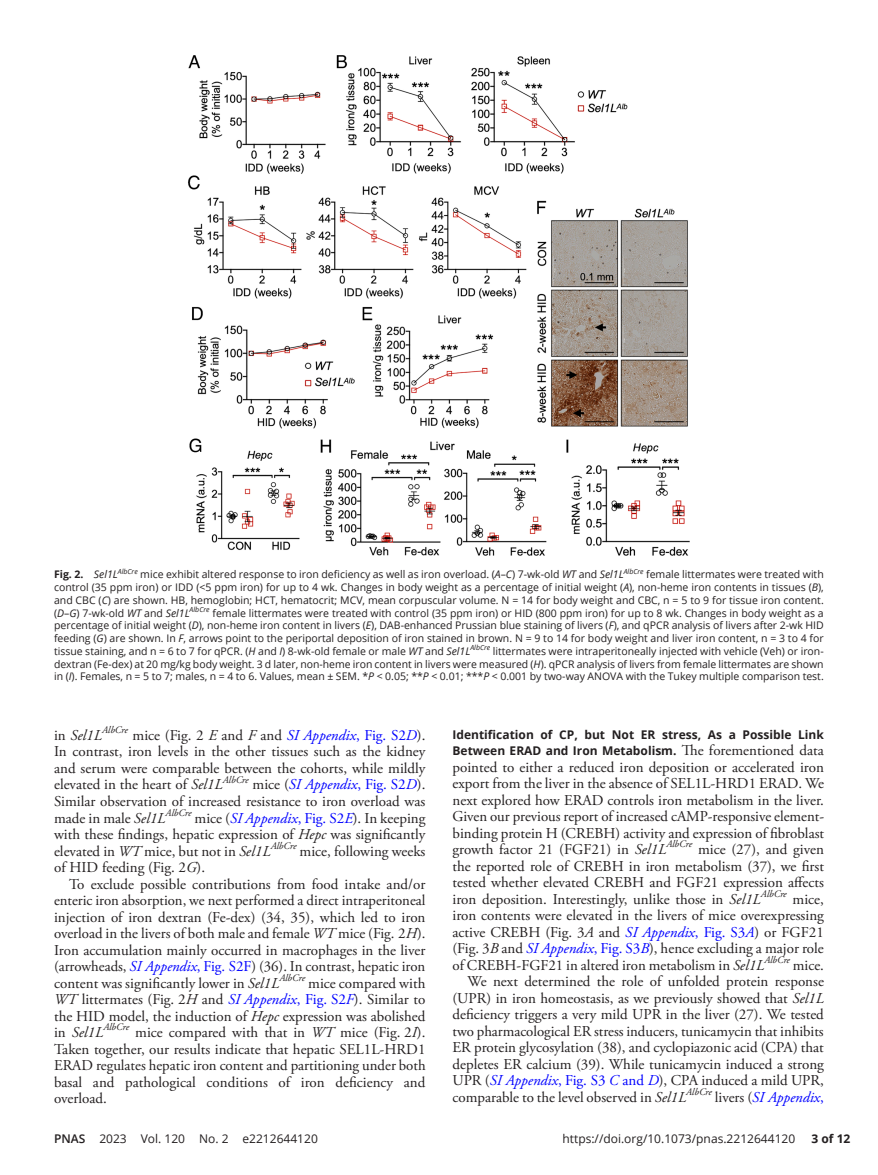
<style>
.page{position:relative;width:878px;height:1175px;background:#fff}
.page>*{position:absolute;margin:0;border:0;box-sizing:border-box;transform-origin:0 0}
.t1{font:15px/16.5px "Adobe Garamond Pro";color:#231f20;text-align:justify}
.t2{font:italic 15px "Adobe Garamond Pro";color:#00f}
.t3{font:italic 15px "Adobe Garamond Pro";color:#231f20}
.t4{font:700 12px/16.5px "Open Sans";color:#231f20}
.t5{font:12px "Open Sans";color:#231f20}
.t6{font:10.5px/12.8px "Open Sans";color:#231f20;text-align:justify}
.t7{font:700 10.5px "Open Sans";color:#231f20}
.t8{font:italic 10.05px "Adobe Garamond Pro";letter-spacing:-.02em;color:#231f20}
.t9{font:italic 7.05px "Open Sans";color:#231f20}
.s1{font-weight:400;font-style:italic}
.s2{font-style:italic}
.s3{font-style:normal}
.s4{font-style:italic;color:#00f}
.s5{color:#00f}
.s6{font-family:"Adobe Garamond Pro";font-weight:400;font-size:15px}
.s7{font-style:normal;color:#231f20}
.s8{font-weight:600}
</style>
<div class="page">
<img style="left:188px;top:55px;width:502px;height:501px">
<p class="t7" style="left:54px;top:567px;width:65px">Fig. 2. <span class="s1">Sel1L</span></p>
<p class="t9" style="left:118px;top:566px;width:21px">AlbCre</p>
<p class="t6" style="left:140px;top:568px;width:485px">mice exhibit altered response to iron deficiency as well as iron overload. (<span class="s2">A</span>–<span class="s2">C</span>) 7-wk-old <span class="s2">WT</span> and <span class="s2">Sel1L</span></p>
<p class="t9" style="left:623px;top:566px;width:21px">AlbCre</p>
<p class="t6" style="left:54px;top:568px;width:771px;text-indent:592px">female littermates were treated with control (35 ppm iron) or IDD (&lt;5 ppm iron) for up to 4 wk. Changes in body weight as a percentage of initial weight (<span class="s2">A</span>), non-heme iron contents in tissues (<span class="s2">B</span>), and CBC (<span class="s2">C</span>) are shown. HB, hemoglobin; HCT, hematocrit; MCV, mean corpuscular volume. N = 14 for body weight and CBC, n = 5 to 9 for tissue iron content. (<span class="s2">D</span>–<span class="s2">G</span>) 7-wk-old <span class="s2">WT</span> and <span class="s2">Sel1L</span></p>
<p class="t9" style="left:189px;top:604px;width:21px">AlbCre</p>
<p class="t6" style="left:54px;top:606px;width:771px;text-indent:158px">female littermates were treated with control (35 ppm iron) or HID (800 ppm iron) for up to 8 wk. Changes in body weight as a percentage of initial weight (<span class="s2">D</span>), non-heme iron content in livers (<span class="s2">E</span>), DAB-enhanced Prussian blue staining of livers (<span class="s2">F</span>), and qPCR analysis of livers after 2-wk HID feeding (<span class="s2">G</span>) are shown. In <span class="s2">F</span>, arrows point to the periportal deposition of iron stained in brown. N = 9 to 14 for body weight and liver iron content, n = 3 to 4 for tissue staining, and n = 6 to 7 for qPCR. (<span class="s2">H</span> and <span class="s2">I</span>) 8-wk-old female or male <span class="s2">WT</span> and <span class="s2">Sel1L</span></p>
<p class="t9" style="left:470px;top:642px;width:21px">AlbCre</p>
<p class="t6" style="left:54px;top:644px;width:771px;text-indent:438px">littermates were intraperitoneally injected with vehicle (Veh) or iron&shy;dextran (Fe-dex) at 20 mg/kg body weight. 3 d later, non-heme iron content in livers were measured (<span class="s2">H</span>). qPCR analysis of livers from female littermates are shown in (<span class="s2">I</span>). Females, n = 5 to 7; males, n = 4 to 6. Values, mean ± SEM. *<span class="s2">P</span> &lt; 0.05; **<span class="s2">P</span> &lt; 0.01; ***<span class="s2">P</span> &lt; 0.001 by two-way ANOVA with the Tukey multiple comparison test.</p>
<p class="t3" style="left:54px;top:726px;width:49px"><span class="s3">in</span> Sel1L</p>
<p class="t8" style="left:102px;top:724px;width:27px">AlbCre</p>
<p class="t1" style="left:54px;top:727px;width:373px;text-indent:78px">mice (Fig. 2 <span class="s2">E</span> and <span class="s2">F</span> and <span class="s4">SI Appendix</span><span class="s5">, Fig. S2</span><span class="s4">D</span>).<br>In contrast, iron levels in the other tissues such as the kidney and serum were comparable between the cohorts, while mildly elevated in the heart of <span class="s2">Sel1L</span></p>
<p class="t8" style="left:223px;top:773px;width:27px">AlbCre</p>
<p class="t1" style="left:54px;top:777px;width:373px;text-indent:198px">mice (<span class="s4">SI Appendix</span><span class="s5">, Fig. S2</span><span class="s4">D</span>).<br>Similar observation of increased resistance to iron overload was made in male <span class="s2">Sel1L</span></p>
<p class="t8" style="left:166px;top:806px;width:27px">AlbCre</p>
<p class="t1" style="left:54px;top:810px;width:373px;text-indent:140px">mice (<span class="s4">SI Appendix</span><span class="s5">, Fig. S2</span><span class="s4">E</span>). In keeping with these findings, hepatic expression of <span class="s2">Hepc</span> was significantly elevated in <span class="s2">WT</span> mice, but not in <span class="s2">Sel1L</span></p>
<p class="t8" style="left:271px;top:839px;width:27px">AlbCre</p>
<p class="t1" style="left:299px;top:843px;width:127px">mice, following weeks</p>
<p class="t1" style="left:54px;top:859px;width:153px">of HID feeding (Fig. 2<span class="s2">G</span>).</p>
<p class="t1" style="left:69px;top:876px;width:358px">To exclude possible contributions from food intake and/or</p>
<p class="t1" style="left:54px;top:892px;width:373px">enteric iron absorption, we next performed a direct intraperitoneal</p>
<p class="t1" style="left:54px;top:909px;width:373px">injection of iron dextran (Fe-dex) (34, 35), which led to iron</p>
<p class="t1" style="left:54px;top:925px;width:373px">overload in the livers of both male and female <span class="s2">WT</span> mice (Fig. 2<span class="s2">H</span>).</p>
<p class="t1" style="left:54px;top:942px;width:373px">Iron accumulation mainly occurred in macrophages in the liver</p>
<p class="t1" style="left:54px;top:958px;width:372px">(arrowheads, <span class="s4">SI Appendix</span><span class="s5">, Fig. S2F</span>) (36). In contrast, hepatic iron</p>
<p class="t1" style="left:54px;top:975px;width:227px">content was significantly lower in <span class="s2">Sel1L</span></p>
<p class="t8" style="left:279px;top:971px;width:27px">AlbCre</p>
<p class="t1" style="left:54px;top:975px;width:373px;text-indent:254px">mice compared with <span class="s2">WT</span> littermates (Fig. 2<span class="s2">H</span> and <span class="s4">SI Appendix</span><span class="s5">, Fig. S2</span><span class="s4">F</span>). Similar to the HID model, the induction of <span class="s2">Hepc</span> expression was abolished in <span class="s2">Sel1L</span></p>
<p class="t8" style="left:103px;top:1021px;width:27px">AlbCre</p>
<p class="t1" style="left:54px;top:1024px;width:373px;text-indent:81px">mice compared with that in <span class="s2">WT</span> mice (Fig. 2<span class="s2">I</span>).<br>Taken together, our results indicate that hepatic SEL1L-HRD1<br>ERAD regulates hepatic iron content and partitioning under both basal and pathological conditions of iron deficiency and overload.</p>
<p class="t4" style="left:452px;top:725px;width:373px">Identification of CP, but Not ER stress, As a Possible Link<br>Between ERAD and Iron Metabolism. <span class="s6">The forementioned data</span></p>
<p class="t1" style="left:452px;top:759px;width:373px">pointed to either a reduced iron deposition or accelerated iron export from the liver in the absence of SEL1L-HRD1 ERAD. We next explored how ERAD controls iron metabolism in the liver.<br>Given our previous report of increased cAMP-responsive element&shy;binding protein H (CREBH) activity and expression of fibroblast growth factor 21 (FGF21) in <span class="s2">Sel1L</span></p>
<p class="t8" style="left:666px;top:838px;width:27px">AlbCre</p>
<p class="t1" style="left:452px;top:841px;width:373px;text-indent:245px">mice (27), and given the reported role of CREBH in iron metabolism (37), we first tested whether elevated CREBH and FGF21 expression affects iron deposition. Interestingly, unlike those in <span class="s2">Sel1L</span></p>
<p class="t8" style="left:760px;top:887px;width:27px">AlbCre</p>
<p class="t1" style="left:452px;top:891px;width:373px;text-indent:340px">mice, iron contents were elevated in the livers of mice overexpressing active CREBH (Fig. 3<span class="s2">A</span> and <span class="s4">SI Appendix</span><span class="s5">, Fig. S3</span><span class="s4">A</span>) or FGF21 (Fig. 3<span class="s2">B</span> and <span class="s4">SI Appendix</span><span class="s5">, Fig. S3</span><span class="s4">B</span>), hence excluding a major role of CREBH-FGF21 in altered iron metabolism in <span class="s2">Sel1L</span></p>
<p class="t8" style="left:764px;top:953px;width:27px">AlbCre</p>
<p class="t1" style="left:792px;top:957px;width:33px">mice.</p>
<p class="t1" style="left:467px;top:973px;width:358px">We next determined the role of unfolded protein response</p>
<p class="t1" style="left:452px;top:990px;width:373px">(UPR) in iron homeostasis, as we previously showed that <span class="s2">Sel1L</span></p>
<p class="t1" style="left:452px;top:1006px;width:373px">deficiency triggers a very mild UPR in the liver (27). We tested</p>
<p class="t1" style="left:452px;top:1023px;width:372px">two pharmacological ER stress inducers, tunicamycin that inhibits</p>
<p class="t1" style="left:452px;top:1039px;width:373px">ER protein glycosylation (38), and cyclopiazonic acid (CPA) that</p>
<p class="t1" style="left:452px;top:1056px;width:373px">depletes ER calcium (39). While tunicamycin induced a strong</p>
<p class="t1" style="left:452px;top:1072px;width:373px">UPR (<span class="s4">SI Appendix</span><span class="s5">, Fig. S3</span> <span class="s4">C</span> <span class="s5">and</span> <span class="s4">D</span>), CPA induced a mild UPR,</p>
<p class="t1" style="left:452px;top:1089px;width:235px">comparable to the level observed in <span class="s2">Sel1L</span></p>
<p class="t8" style="left:686px;top:1085px;width:27px">AlbCre</p>
<p class="t2" style="left:714px;top:1088px;width:110px"><span class="s7">livers (</span>SI Appendix<span class="s3">,</span></p>
<p class="t5" style="left:54px;top:1130px;width:265px"><span class="s8">PNAS</span> 2023 Vol. 120 No. 2 e2212644120</p>
<p class="t5" style="left:562px;top:1130px;width:234px">https://doi.org/10.1073/pnas.2212644120</p>
<p class="t4" style="left:811px;top:1130px;width:40px">3 of 12</p>
</div>
